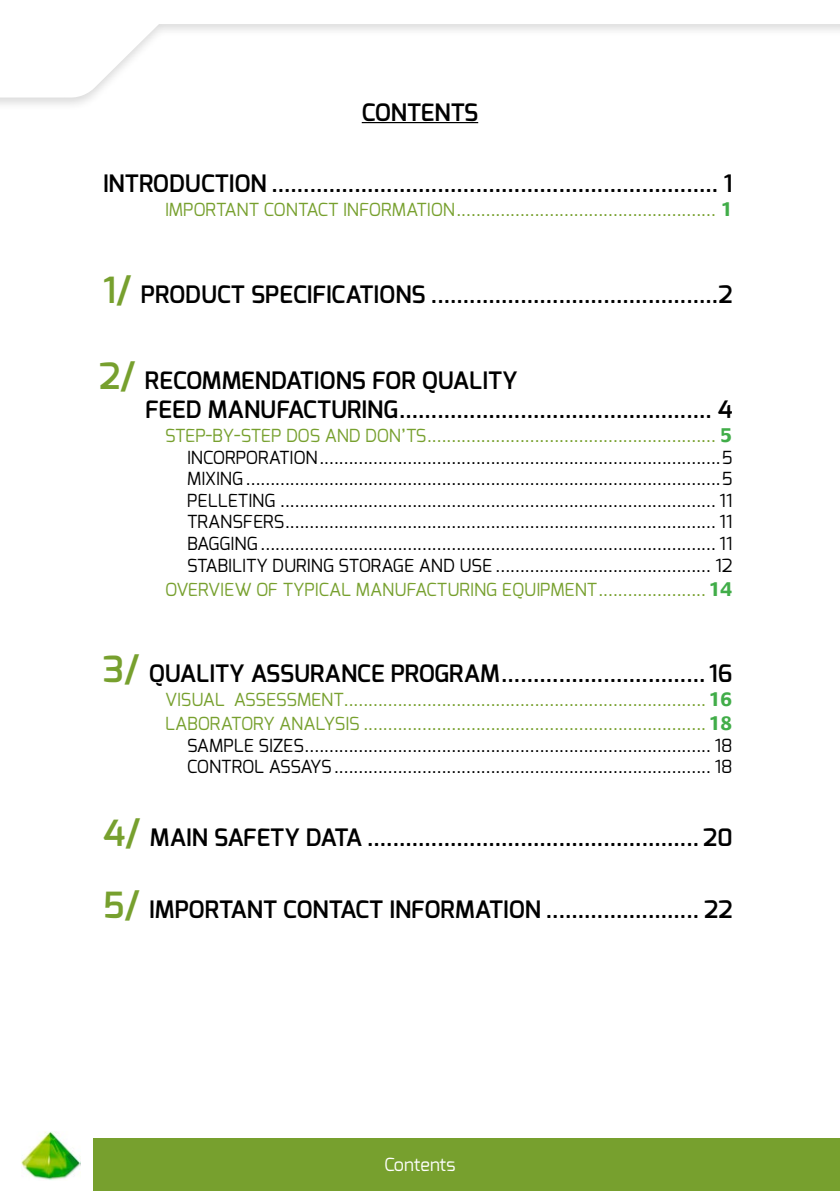
<style>
.page{position:relative;width:840px;height:1191px;background:#fff}
.page>*{position:absolute;margin:0;border:0;box-sizing:border-box;transform-origin:0 0}
.t1{font:600 24px/28.8px "Exo";color:#000}
.t2{font:18px/21.6px "Exo";color:#000;text-align:justify}
.t3{font:18px/24px "Exo";color:#77a02e}
.t4{font:18px "Exo";color:#fff}
.s1{font-family:"Praxis Com";font-weight:700;font-size:20px;color:#41ad49}
.s2{font-size:36px;color:#77a02e}
.s3{color:#77a02e}
</style>
<div class="page">
<svg style="left:0;top:24px;width:840px;height:74px"></svg>
<div style="left:93px;top:1138px;width:747px;height:52px;background:#77a02e"></div>
<img style="left:22px;top:1131px;width:59px;height:48px">
<hr style="left:362px;top:122px;width:116px;height:1px;background:#000">
<h1 class="t1" style="left:362px;top:98px;width:118px">CONTENTS</h1>
<h1 class="t1" style="left:103px;top:169px;width:631px">INTRODUCTION ...................................................................... 1</h1>
<p class="t3" style="left:165px;top:197px;width:569px">IMPORTANT CONTACT INFORMATION..................................................... <span class="s1">1</span></p>
<h1 class="t1" style="left:103px;top:279px;width:631px"><span class="s2">1/</span> PRODUCT SPECIFICATIONS .............................................2</h1>
<h1 class="t1" style="left:145px;top:366px;width:589px;text-indent:-46px"><span class="s2">2/</span> RECOMMENDATIONS FOR QUALITY<br>FEED MANUFACTURING................................................. 4</h1>
<p class="t2" style="left:187px;top:424px;width:547px;text-indent:-22px"><span class="s3">STEP-BY-STEP DOS AND DON’TS...........................................................</span> <span class="s1">5<br></span>INCORPORATION..................................................................................5<br>MIXING.................................................................................................5<br>PELLETING ......................................................................................... 11<br>TRANSFERS........................................................................................ 11<br>BAGGING ............................................................................................. 11<br>STABILITY DURING STORAGE AND USE ............................................ 12</p>
<p class="t3" style="left:165px;top:577px;width:569px">OVERVIEW OF TYPICAL MANUFACTURING EQUIPMENT......................<span class="s1">14</span></p>
<h1 class="t1" style="left:103px;top:659px;width:631px"><span class="s2">3/</span> QUALITY ASSURANCE PROGRAM................................16</h1>
<p class="t3" style="left:165px;top:687px;width:569px">VISUAL ASSESSMENT..........................................................................<span class="s1">16<br></span>LABORATORY ANALYSIS ......................................................................<span class="s1">18</span></p>
<p class="t2" style="left:187px;top:734px;width:547px">SAMPLE SIZES................................................................................... 18<br>CONTROL ASSAYS............................................................................. 18</p>
<h1 class="t1" style="left:103px;top:822px;width:631px"><span class="s2">4/</span> MAIN SAFETY DATA .................................................... 20</h1>
<h1 class="t1" style="left:103px;top:894px;width:631px"><span class="s2">5/</span> IMPORTANT CONTACT INFORMATION ........................ 22</h1>
<p class="t4" style="left:384px;top:1152px;width:73px">Contents</p>
</div>
